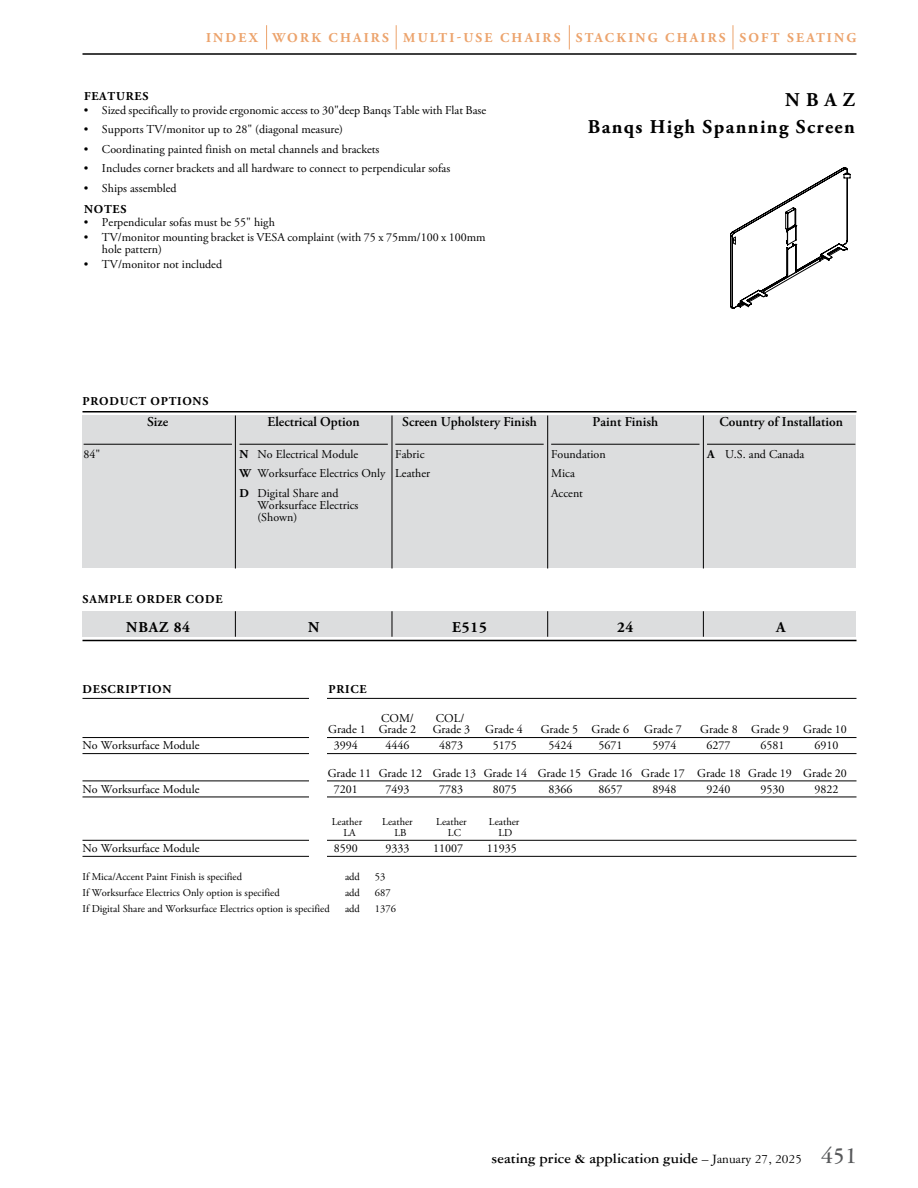
<style>
.page{position:relative;width:918px;height:1188px;background:#fff}
.page>*{position:absolute;margin:0;border:0;box-sizing:border-box;transform-origin:0 0}
.t1{font:700 19.5px/27px "Adobe Garamond Pro";letter-spacing:.07em;color:#000;text-align:right}
.t2{font:700 15px "Garamond Three";color:#000}
.t3{font:700 15px "Adobe Garamond Pro";letter-spacing:.055em;color:#000}
.t4{font:600 13.5px "Adobe Garamond Pro";color:#000}
.t5{font:700 13.5px "Adobe Garamond Pro";letter-spacing:.165em;color:#eca36c}
.t6{font:12px/19.5px "Adobe Garamond Pro";color:#000}
.t7{font:700 12px "Adobe Garamond Pro";letter-spacing:.065em;color:#000}
.t8{font:10.5px "Adobe Garamond Pro";color:#000}
.s1{font-weight:700}
.s2{font-weight:400;font-size:13.5px}
.s3{font-size:24px;color:#58595b}
</style>
<div class="page">
<hr style="left:82px;top:53px;width:774px;height:2px;background:#000">
<svg style="left:569px;top:25px;width:1px;height:24px"></svg>
<svg style="left:733px;top:25px;width:1px;height:24px"></svg>
<svg style="left:266px;top:25px;width:1px;height:24px"></svg>
<svg style="left:396px;top:25px;width:1px;height:24px"></svg>
<svg style="left:730px;top:167px;width:121px;height:142px"></svg>
<div style="left:82px;top:416px;width:774px;height:152px;background:#dcddde"></div>
<hr style="left:84px;top:444px;width:148px;height:1px;background:#000">
<hr style="left:239px;top:444px;width:149px;height:1px;background:#000">
<hr style="left:395px;top:444px;width:149px;height:1px;background:#000">
<hr style="left:551px;top:444px;width:149px;height:1px;background:#000">
<hr style="left:707px;top:444px;width:148px;height:1px;background:#000">
<hr style="left:82px;top:411px;width:774px;height:1px;background:#000">
<hr style="left:235px;top:416px;width:1px;height:152px;background:#000">
<hr style="left:703px;top:416px;width:1px;height:153px;background:#000">
<hr style="left:392px;top:416px;width:1px;height:152px;background:#000">
<hr style="left:547px;top:416px;width:1px;height:152px;background:#000">
<hr style="left:82px;top:640px;width:774px;height:1px;background:#000">
<div style="left:82px;top:611px;width:774px;height:26px;background:#dcddde"></div>
<svg style="left:235px;top:611px;width:1px;height:26px"></svg>
<svg style="left:392px;top:611px;width:1px;height:26px"></svg>
<svg style="left:547px;top:611px;width:1px;height:26px"></svg>
<svg style="left:703px;top:611px;width:1px;height:26px"></svg>
<hr style="left:82px;top:698px;width:774px;height:1px;background:#000">
<hr style="left:82px;top:737px;width:774px;height:1px;background:#000">
<hr style="left:82px;top:753px;width:774px;height:1px;background:#000">
<hr style="left:82px;top:781px;width:774px;height:1px;background:#000">
<hr style="left:82px;top:797px;width:774px;height:1px;background:#000">
<hr style="left:82px;top:840px;width:774px;height:1px;background:#000">
<hr style="left:82px;top:856px;width:774px;height:1px;background:#000">
<div style="left:309px;top:684px;width:18px;height:178px;background:#fff"></div>
<p class="t5" style="left:206px;top:30px;width:652px">INDEX WORK CHAIRS MULTI-USE CHAIRS STACKING CHAIRS SOFT SEATING</p>
<p class="t7" style="left:84px;top:89px;width:66px">FEATURES</p>
<p class="t6" style="left:84px;top:101px;width:404px">• Sized specifically to provide ergonomic access to 30"deep Banqs Table with Flat Base</p>
<p class="t6" style="left:84px;top:120px;width:261px">• Supports TV/monitor up to 28" (diagonal measure)</p>
<p class="t6" style="left:84px;top:140px;width:297px">• Coordinating painted finish on metal channels and brackets</p>
<p class="t6" style="left:84px;top:159px;width:368px">• Includes corner brackets and all hardware to connect to perpendicular sofas</p>
<p class="t6" style="left:84px;top:179px;width:94px">• Ships assembled</p>
<p class="t7" style="left:84px;top:202px;width:44px">NOTES</p>
<p class="t6" style="left:84px;top:213px;width:192px">• Perpendicular sofas must be 55" high</p>
<p class="t6" style="left:102px;top:232px;width:385px;line-height:12px;text-indent:-18px">• TV/monitor mounting bracket is VESA complaint (with 75 x 75mm/100 x 100mm hole pattern)</p>
<p class="t6" style="left:84px;top:255px;width:140px">• TV/monitor not included</p>
<h1 class="t1" style="left:588px;top:86px;width:268px">NBAZ<br>Banqs High Spanning Screen</h1>
<p class="t7" style="left:83px;top:394px;width:127px">PRODUCT OPTIONS</p>
<p class="t6" style="left:84px;top:445px;width:18px">84"</p>
<p class="t4" style="left:147px;top:414px;width:23px">Size</p>
<p class="t4" style="left:268px;top:414px;width:94px">Electrical Option</p>
<p class="t6" style="left:239px;top:445px;width:148px"><span class="s1">N</span> No Electrical Module<br><span class="s1">W</span> Worksurface Electrics Only<br><span class="s1">D</span> Digital Share and</p>
<p class="t6" style="left:257px;top:500px;width:102px;line-height:12px">Worksurface Electrics (Shown)</p>
<p class="t4" style="left:402px;top:414px;width:136px">Screen Upholstery Finish</p>
<p class="t6" style="left:395px;top:445px;width:36px">Fabric<br>Leather</p>
<p class="t4" style="left:593px;top:414px;width:67px">Paint Finish</p>
<p class="t6" style="left:551px;top:445px;width:56px">Foundation<br>Mica<br>Accent</p>
<p class="t4" style="left:719px;top:414px;width:125px">Country of Installation</p>
<p class="t6" style="left:707px;top:445px;width:99px"><span class="s1">A</span> U.S. and Canada</p>
<p class="t7" style="left:83px;top:592px;width:141px">SAMPLE ORDER CODE</p>
<p class="t3" style="left:126px;top:618px;width:65px">NBAZ 84</p>
<p class="t3" style="left:308px;top:618px;width:13px">N</p>
<p class="t3" style="left:452px;top:618px;width:36px">E515</p>
<p class="t3" style="left:617px;top:618px;width:18px">24</p>
<p class="t3" style="left:776px;top:618px;width:11px">A</p>
<p class="t7" style="left:83px;top:682px;width:90px">DESCRIPTION</p>
<p class="t7" style="left:328px;top:682px;width:40px">PRICE</p>
<p class="t6" style="left:381px;top:709px;width:34px">COM/</p>
<p class="t6" style="left:436px;top:709px;width:30px">COL/</p>
<p class="t6" style="left:328px;top:720px;width:90px">Grade 1 Grade 2</p>
<p class="t6" style="left:433px;top:720px;width:39px">Grade 3</p>
<p class="t6" style="left:485px;top:720px;width:39px">Grade 4</p>
<p class="t6" style="left:541px;top:720px;width:90px">Grade 5 Grade 6</p>
<p class="t6" style="left:644px;top:720px;width:39px">Grade 7</p>
<p class="t6" style="left:700px;top:720px;width:148px">Grade 8 Grade 9 Grade 10</p>
<p class="t6" style="left:83px;top:736px;width:118px">No Worksurface Module</p>
<p class="t6" style="left:334px;top:736px;width:25px">3994</p>
<p class="t6" style="left:385px;top:736px;width:25px">4446</p>
<p class="t6" style="left:439px;top:736px;width:25px">4873</p>
<p class="t6" style="left:493px;top:736px;width:25px">5175</p>
<p class="t6" style="left:549px;top:736px;width:25px">5424</p>
<p class="t6" style="left:599px;top:736px;width:25px">5671</p>
<p class="t6" style="left:653px;top:736px;width:25px">5974</p>
<p class="t6" style="left:707px;top:736px;width:25px">6277</p>
<p class="t6" style="left:761px;top:736px;width:25px">6581</p>
<p class="t6" style="left:815px;top:736px;width:25px">6910</p>
<p class="t6" style="left:328px;top:764px;width:521px">Grade 11 Grade 12 Grade 13 Grade 14 Grade 15 Grade 16 Grade 17 Grade 18 Grade 19 Grade 20</p>
<p class="t6" style="left:83px;top:780px;width:118px">No Worksurface Module</p>
<p class="t6" style="left:334px;top:780px;width:25px">7201</p>
<p class="t6" style="left:385px;top:780px;width:25px">7493</p>
<p class="t6" style="left:439px;top:780px;width:25px">7783</p>
<p class="t6" style="left:493px;top:780px;width:25px">8075</p>
<p class="t6" style="left:549px;top:780px;width:25px">8366</p>
<p class="t6" style="left:599px;top:780px;width:25px">8657</p>
<p class="t6" style="left:653px;top:780px;width:25px">8948</p>
<p class="t6" style="left:707px;top:780px;width:25px">9240</p>
<p class="t6" style="left:761px;top:780px;width:25px">9530</p>
<p class="t6" style="left:815px;top:780px;width:25px">9822</p>
<p class="t8" style="left:332px;top:815px;width:32px">Leather</p>
<p class="t8" style="left:382px;top:815px;width:32px">Leather</p>
<p class="t8" style="left:436px;top:815px;width:32px">Leather</p>
<p class="t8" style="left:489px;top:815px;width:32px">Leather</p>
<p class="t8" style="left:343px;top:826px;width:14px">LA</p>
<p class="t8" style="left:394px;top:826px;width:14px">LB</p>
<p class="t8" style="left:448px;top:826px;width:15px">LC</p>
<p class="t8" style="left:499px;top:826px;width:15px">LD</p>
<p class="t6" style="left:82px;top:839px;width:118px">No Worksurface Module</p>
<p class="t6" style="left:334px;top:839px;width:25px">8590</p>
<p class="t6" style="left:385px;top:839px;width:25px">9333</p>
<p class="t6" style="left:433px;top:839px;width:31px">11007</p>
<p class="t6" style="left:487px;top:839px;width:31px">11935</p>
<p class="t8" style="left:82px;top:870px;width:161px">If Mica/Accent Paint Finish is specified</p>
<p class="t8" style="left:345px;top:870px;width:16px">add</p>
<p class="t8" style="left:375px;top:870px;width:12px">53</p>
<p class="t8" style="left:82px;top:886px;width:199px">If Worksurface Electrics Only option is specified</p>
<p class="t8" style="left:345px;top:886px;width:16px">add</p>
<p class="t8" style="left:375px;top:886px;width:17px">687</p>
<p class="t8" style="left:82px;top:902px;width:249px">If Digital Share and Worksurface Electrics option is specified</p>
<p class="t8" style="left:345px;top:902px;width:16px">add</p>
<p class="t8" style="left:375px;top:902px;width:23px">1376</p>
<p class="t2" style="left:492px;top:1150px;width:367px">seating price &amp; application guide <span class="s2">– January 27, 2025</span> <span class="s3">451</span></p>
</div>
